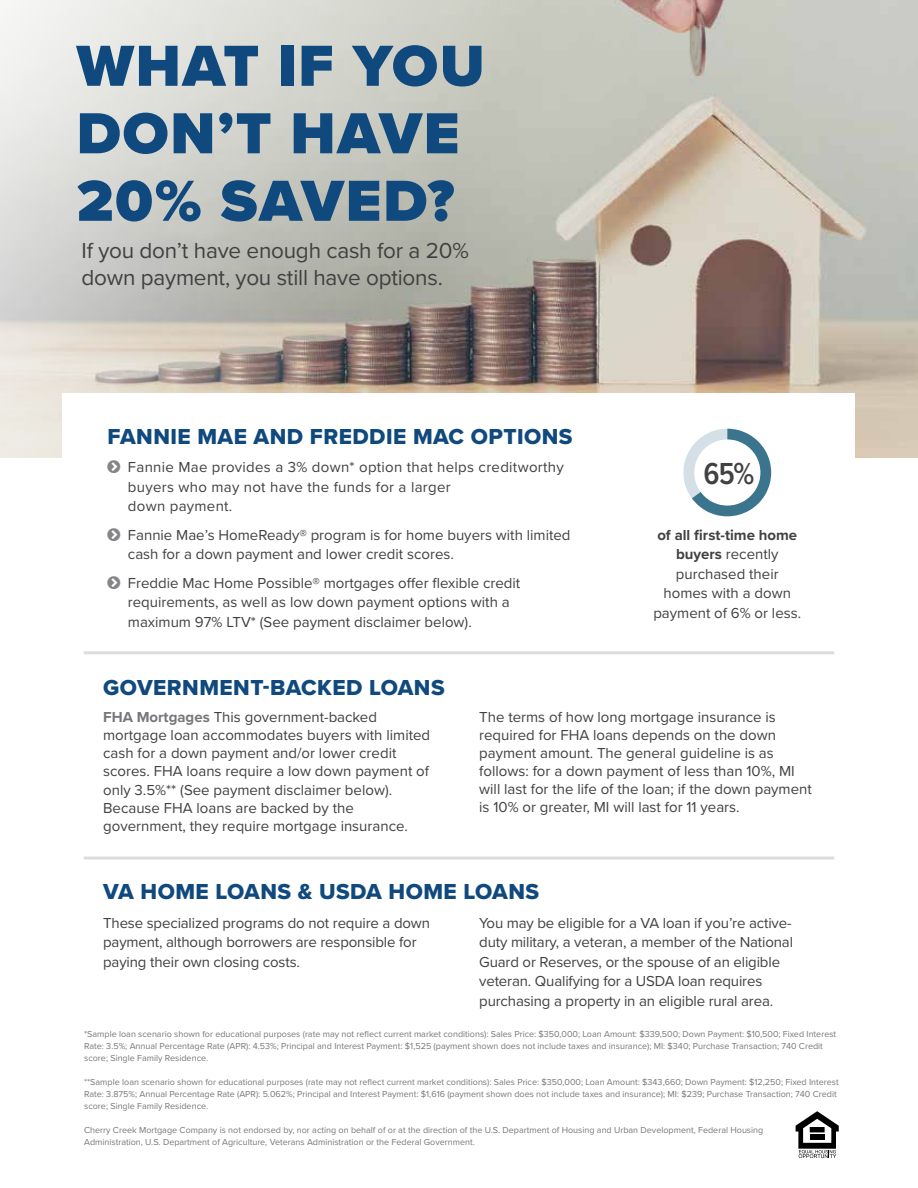
<style>
.page{position:relative;width:918px;height:1188px;background:#fff}
.page>*{position:absolute;margin:0;border:0;box-sizing:border-box;transform-origin:0 0}
.t1{font:900 60px/67.5px "Proxima Nova";letter-spacing:.03em;color:#10497d}
.t2{font:600 31.5px "Proxima Nova Cond";color:#414042}
.t3{font:22.5px "Proxima Nova Extrabld";letter-spacing:.02em;color:#10497d}
.t4{font:22.5px/27px "Proxima Nova";letter-spacing:-.01em;color:#414042}
.t5{font:15px/19.5px "Proxima Nova";color:#414042}
.t6{font:15px/19.5px "Proxima Nova";letter-spacing:.02em;color:#414042}
.t7{font:9px/12px "Proxima Nova";color:#77787b}
.s1{font-weight:700}
.s2{font-weight:700;color:#76777b}
</style>
<div class="page">
<img style="left:0;top:0;width:918px;height:458px">
<div style="left:63px;top:393px;width:792px;height:619px;background:#fff"></div>
<hr style="left:84px;top:857px;width:750px;height:3px;background:#dedddc">
<hr style="left:84px;top:651px;width:750px;height:3px;background:#dedddc">
<svg style="left:683px;top:429px;width:88px;height:87px"></svg>
<svg style="left:796px;top:1111px;width:43px;height:47px"></svg>
<h1 class="t1" style="left:77px;top:32px;width:410px">WHAT IF YOU<br>DON’T HAVE<br>20% SAVED?</h1>
<h3 class="t4" style="left:82px;top:236px;width:389px">If you don’t have enough cash for a 20% down payment, you still have options.</h3>
<h3 class="t3" style="left:108px;top:420px;width:466px">FANNIE MAE AND FREDDIE MAC OPTIONS</h3>
<p class="t6" style="left:128px;top:457px;width:437px">Fannie Mae provides a 3% down* option that helps creditworthy buyers who may not have the funds for a larger<br>down payment.</p>
<p class="t5" style="left:128px;top:524px;width:444px">Fannie Mae’s HomeReady® program is for home buyers with limited cash for a down payment and lower credit scores.</p>
<p class="t5" style="left:128px;top:572px;width:394px">Freddie Mac Home Possible® mortgages offer flexible credit requirements, as well as low down payment options with a maximum 97% LTV* (See payment disclaimer below).</p>
<h2 class="t2" style="left:703px;top:450px;width:52px">65%</h2>
<p class="t5" style="left:653px;top:524px;width:149px;text-align:center"><span class="s1">of all first-time home buyers</span> recently purchased their homes with a down payment of 6% or less.</p>
<h3 class="t3" style="left:103px;top:671px;width:343px">GOVERNMENT-BACKED LOANS</h3>
<p class="t5" style="left:103px;top:707px;width:329px;line-height:18px"><span class="s2">FHA Mortgages</span> This government-backed mortgage loan accommodates buyers with limited cash for a down payment and/or lower credit scores. FHA loans require a low down payment of</p>
<p class="t5" style="left:103px;top:781px;width:306px;line-height:18px">only 3.5%** (See payment disclaimer below).<br>Because FHA loans are backed by the government, they require mortgage insurance.</p>
<p class="t5" style="left:479px;top:707px;width:334px;line-height:18px">The terms of how long mortgage insurance is required for FHA loans depends on the down payment amount. The general guideline is as follows: for a down payment of less than 10%, MI will last for the life of the loan; if the down payment is 10% or greater, MI will last for 11 years.</p>
<h3 class="t3" style="left:103px;top:874px;width:437px">VA HOME LOANS &amp; USDA HOME LOANS</h3>
<p class="t5" style="left:103px;top:912px;width:328px">These specialized programs do not require a down payment, although borrowers are responsible for paying their own closing costs.</p>
<p class="t5" style="left:479px;top:912px;width:315px">You may be eligible for a VA loan if you’re active&shy;duty military, a veteran, a member of the National Guard or Reserves, or the spouse of an eligible veteran. Qualifying for a USDA loan requires purchasing a property in an eligible rural area.</p>
<p class="t7" style="left:84px;top:1028px;width:754px">*Sample loan scenario shown for educational purposes (rate may not reflect current market conditions): Sales Price: $350,000; Loan Amount: $339,500; Down Payment: $10,500; Fixed Interest<br>Rate: 3.5%; Annual Percentage Rate (APR): 4.53%; Principal and Interest Payment: $1,525 (payment shown does not include taxes and insurance); MI: $340; Purchase Transaction; 740 Credit score; Single Family Residence.</p>
<p class="t7" style="left:84px;top:1076px;width:756px">**Sample loan scenario shown for educational purposes (rate may not reflect current market conditions): Sales Price: $350,000; Loan Amount: $343,660; Down Payment: $12,250; Fixed Interest<br>Rate: 3.875%; Annual Percentage Rate (APR): 5.062%; Principal and Interest Payment: $1,616 (payment shown does not include taxes and insurance); MI: $239; Purchase Transaction; 740 Credit score; Single Family Residence.</p>
<p class="t7" style="left:84px;top:1124px;width:681px">Cherry Creek Mortgage Company is not endorsed by, nor acting on behalf of or at the direction of the U.S. Department of Housing and Urban Development, Federal Housing<br>Administration, U.S. Department of Agriculture, Veterans Administration or the Federal Government.</p>
</div>
